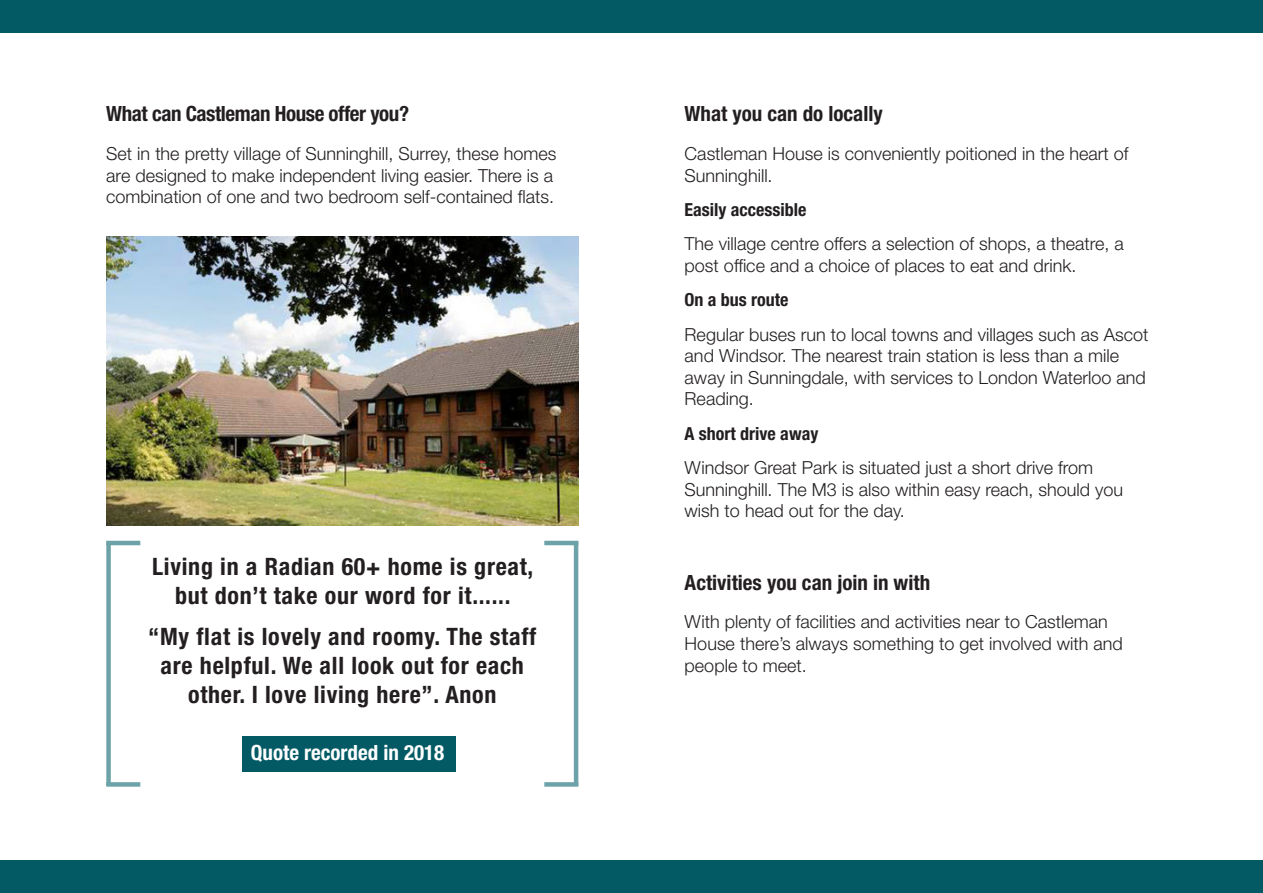
<style>
.page{position:relative;width:1263px;height:893px;background:#fff}
.page>*{position:absolute;margin:0;border:0;box-sizing:border-box;transform-origin:0 0}
.t1{font:700 condensed 24px/28.8px "Helvetica Neue LT Std";letter-spacing:.03em;color:#231f20;text-align:center}
.Heading{font:700 condensed 21px "Helvetica Neue LT Std";color:#231f20}
.Heading-2{font:700 condensed 21px "Helvetica Neue LT Std";letter-spacing:-.02em;color:#231f20}
.Heading-3{font:700 condensed 21px "Helvetica Neue LT Std";color:#fff}
.Main_body{font:300 18px/21.6px "Helvetica Neue LT Std";color:#231f20}
.Subheading{font:700 condensed 18px "Helvetica Neue LT Std";color:#231f20}
</style>
<div class="page">
<div style="left:106px;top:542px;width:5px;height:244px;background:#6da2a9"></div>
<hr style="left:106px;top:541px;width:34px;height:4px;background:#6da2a9">
<div style="left:106px;top:782px;width:34px;height:5px;background:#6da2a9"></div>
<hr style="left:574px;top:542px;width:4px;height:244px;background:#6da2a9">
<div style="left:544px;top:782px;width:34px;height:5px;background:#6da2a9"></div>
<hr style="left:544px;top:541px;width:34px;height:4px;background:#6da2a9">
<div style="left:242px;top:736px;width:214px;height:36px;background:#035a64"></div>
<img style="left:106px;top:236px;width:472px;height:289px">
<div style="left:1px;top:0;width:1262px;height:33px;background:#035a64"></div>
<div style="left:1px;top:860px;width:1262px;height:33px;background:#035a64"></div>
<p class="Heading-2" style="left:106px;top:101px;width:304px">What can Castleman House offer you?</p>
<p class="Main_body" style="left:106px;top:142px;width:452px">Set in the pretty village of Sunninghill, Surrey, these homes are designed to make independent living easier. There is a combination of one and two bedroom self-contained flats.</p>
<p class="t1" style="left:152px;top:552px;width:383px">Living in a Radian 60+ home is great, but don’t take our word for it......</p>
<p class="t1" style="left:148px;top:622px;width:389px">“My flat is lovely and roomy. The staff are helpful. We all look out for each other. I love living here”. Anon</p>
<p class="Heading-3" style="left:251px;top:740px;width:195px">Quote recorded in 2018</p>
<p class="Heading" style="left:685px;top:101px;width:200px">What you can do locally</p>
<p class="Main_body" style="left:685px;top:142px;width:445px">Castleman House is conveniently poitioned in the heart of<br>Sunninghill.</p>
<p class="Subheading" style="left:685px;top:199px;width:123px">Easily accessible</p>
<p class="Main_body" style="left:685px;top:233px;width:441px">The village centre offers a selection of shops, a theatre, a post office and a choice of places to eat and drink.</p>
<p class="Subheading" style="left:685px;top:289px;width:105px">On a bus route</p>
<p class="Main_body" style="left:685px;top:323px;width:465px">Regular buses run to local towns and villages such as Ascot and Windsor. The nearest train station is less than a mile away in Sunningdale, with services to London Waterloo and Reading.</p>
<p class="Subheading" style="left:685px;top:422px;width:135px">A short drive away</p>
<p class="Main_body" style="left:685px;top:456px;width:440px">Windsor Great Park is situated just a short drive from<br>Sunninghill. The M3 is also within easy reach, should you wish to head out for the day.</p>
<p class="Heading" style="left:685px;top:570px;width:247px">Activities you can join in with</p>
<p class="Main_body" style="left:685px;top:611px;width:440px">With plenty of facilities and activities near to Castleman<br>House there’s always something to get involved with and people to meet.</p>
</div>
